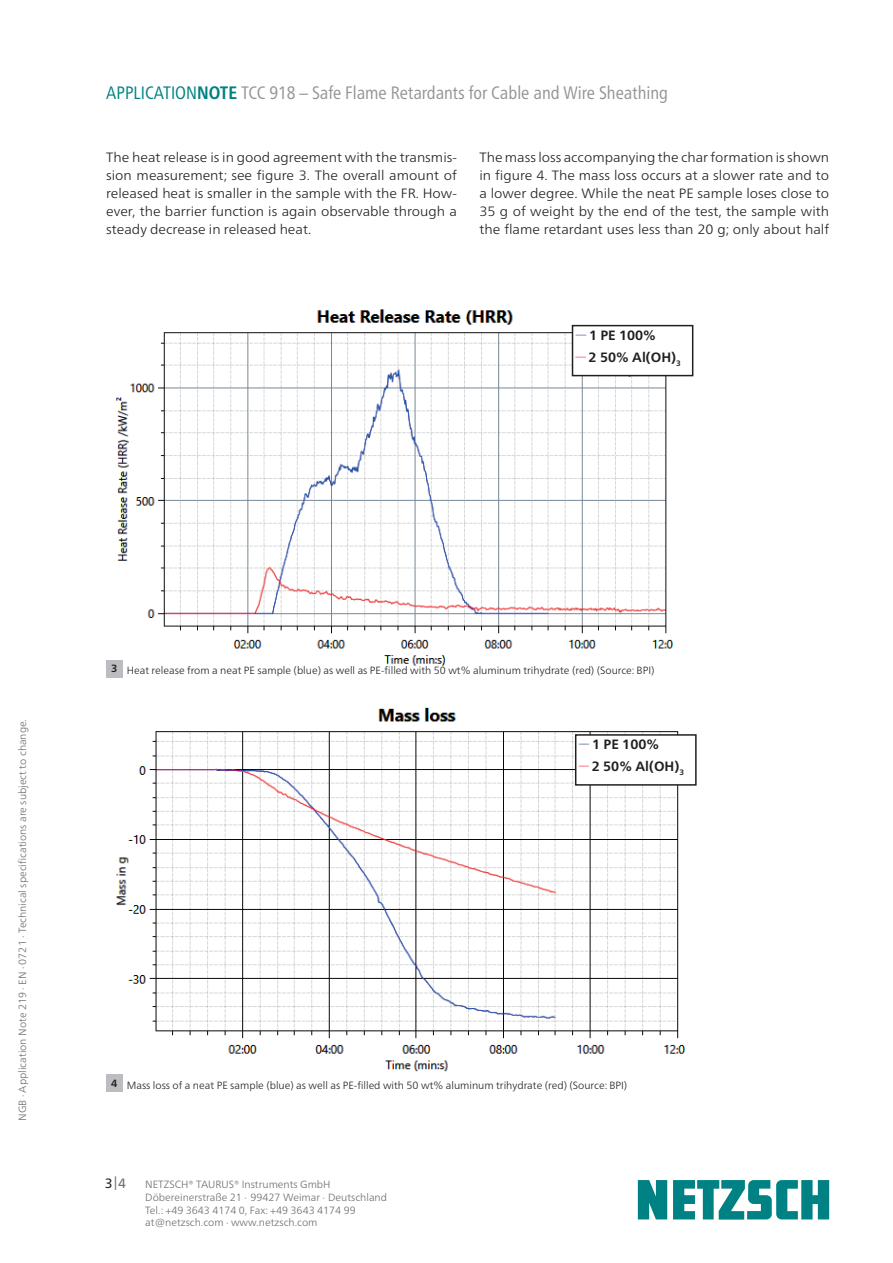
<style>
.page{position:relative;width:893px;height:1263px;background:#fff}
.page>*{position:absolute;margin:0;border:0;box-sizing:border-box;transform-origin:0 0}
.t1{font:condensed 18px "Frutiger Neue LTW1 G";color:#939598}
.t2{font:300 13.5px/18px "Frutiger Neue LTW1 G";color:#231f20;text-align:justify;scale:1.04 1}
.t3{font:700 13.5px/21.6px "Frutiger Neue LTW1 G";color:#231f20}
.t4{font:13.5px "Frutiger Neue LTW1 G";color:#6c6d70}
.t5{font:300 10.5px/12.8px "Frutiger Neue LTW1 G";color:#6c6d70}
.t6{font:300 10.5px "Frutiger Neue LTW1 G";color:#231f20}
.s1{color:#008183}
.s2{font-weight:700;color:#008183}
.s3{color:#231f20}
</style>
<div class="page">
<svg style="left:638px;top:1180px;width:191px;height:39px"></svg>
<img style="left:116px;top:309px;width:556px;height:357px">
<div style="left:572px;top:326px;width:121px;height:50px;background:#fff"></div>
<div style="left:572px;top:325px;width:121px;height:51px;border:2px solid #231f20"></div>
<img style="left:106px;top:707px;width:578px;height:368px">
<div style="left:576px;top:735px;width:120px;height:50px;background:#fff"></div>
<div style="left:575px;top:734px;width:122px;height:52px;border:2px solid #231f20"></div>
<div style="left:106px;top:660px;width:17px;height:17px;background:#bcbdc0"></div>
<div style="left:106px;top:1075px;width:17px;height:17px;background:#bcbdc0"></div>
<h1 class="t1" style="left:106px;top:79px;width:563px"><span class="s1">APPLICATION</span><span class="s2">NOTE</span> TCC 918 – Safe Flame Retardants for Cable and Wire Sheathing</h1>
<p class="t2" style="left:106px;top:148px;width:339px">The heat release is in good agreement with the transmis&shy;sion measurement; see figure 3. The overall amount of released heat is smaller in the sample with the FR. How&shy;ever, the barrier function is again observable through a steady decrease in released heat.</p>
<p class="t2" style="left:479px;top:148px;width:338px">The mass loss accompanying the char formation is shown in figure 4. The mass loss occurs at a slower rate and to a lower degree. While the neat PE sample loses close to 35 g of weight by the end of the test, the sample with the flame retardant uses less than 20 g; only about half</p>
<p class="t3" style="left:575px;top:324px;width:107px"><sup>__</sup> 1 PE 100%<br><sup>__</sup> 2 50% Al(OH)<sub>3</sub></p>
<p class="t5" style="left:16px;top:1121px;width:403px;rotate:-90deg">NGB · Application Note 219 · EN · 0721 · Technical specifications are subject to change.</p>
<p class="t6" style="left:111px;top:664px;width:545px"><sup>3</sup> Heat release from a neat PE sample (blue) as well as PE-filled with 50 wt% aluminum trihydrate (red) (Source: BPI)</p>
<p class="t3" style="left:579px;top:734px;width:107px"><sup>__</sup> 1 PE 100%<br><sup>__</sup> 2 50% Al(OH)<sub>3</sub></p>
<p class="t6" style="left:111px;top:1078px;width:517px"><sup>4</sup> Mass loss of a neat PE sample (blue) as well as PE-filled with 50 wt% aluminum trihydrate (red) (Source: BPI)</p>
<p class="t4" style="left:105px;top:1175px;width:23px"><span class="s3">3</span>|4</p>
<p class="t5" style="left:145px;top:1178px;width:243px">NETZSCH® TAURUS® Instruments GmbH Döbereinerstraße 21 ∙ 99427 Weimar ∙ Deutschland Tel.: +49 3643 4174 0, Fax: +49 3643 4174 99 at@netzsch.com ∙ www.netzsch.com</p>
</div>
